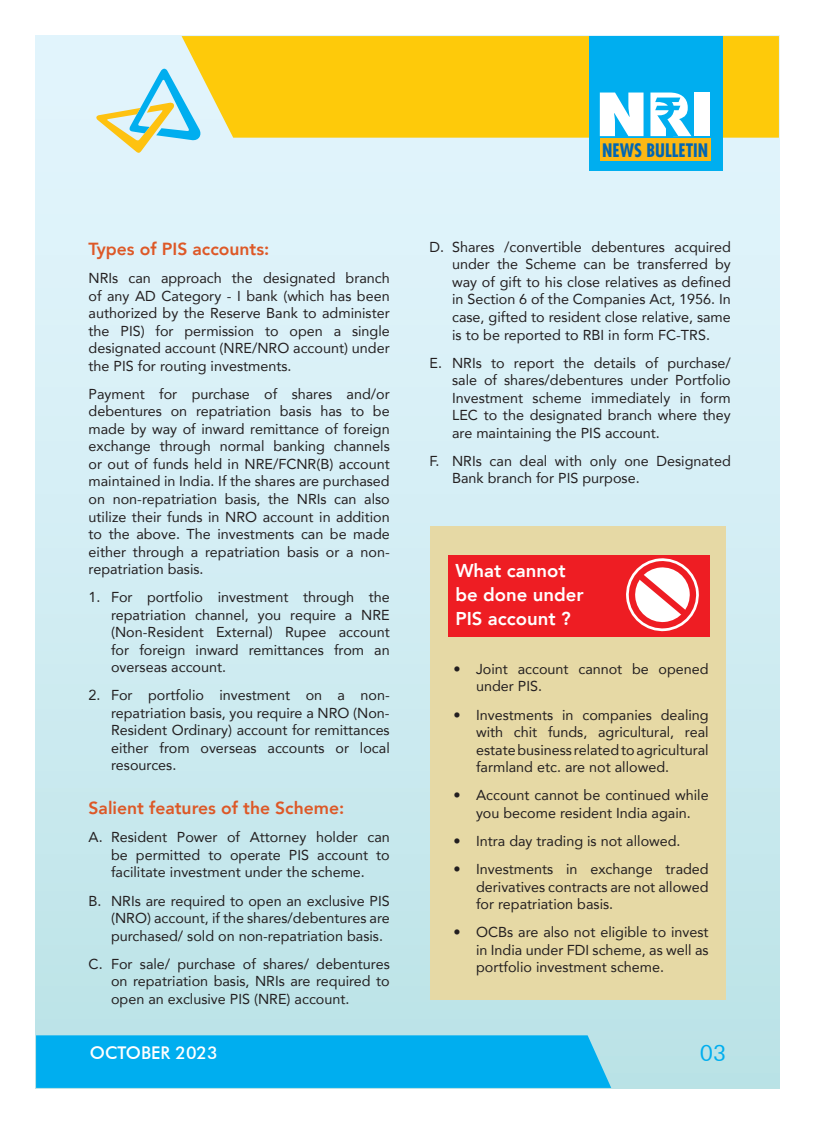
<style>
.page{position:relative;width:815px;height:1124px;background:#fff}
.page>*{position:absolute;margin:0;border:0;box-sizing:border-box;transform-origin:0 0}
.t1{font:800 57.75px "Futura Std";color:#fff}
.t2{font:22.5px "Futura BT";color:#00aeef}
.t3{font:800 18.5px/23.9px "Avenir";color:#fff}
.t4{font:700 condensed 18.12px "Futura Std";color:#0166b3}
.t5{font:800 17.5px "Avenir";color:#dd5827}
.t6{font:500 17.5px "Futura BT";color:#fff}
.t7{font:14.38px/17.5px "Avenir";color:#231f20;text-align:justify}
</style>
<div class="page">
<div style="left:35px;top:35px;width:745px;height:1053px;background:linear-gradient(to bottom,#e6f6fe,#bce3e7)"></div>
<div style="left:431px;top:526px;width:295px;height:473px;background:#e6d9a5"></div>
<div style="left:448px;top:555px;width:261px;height:81px;background:#ee1d23"></div>
<div style="left:182px;top:36px;width:597px;height:102px;background:#feca0a"></div>
<svg style="left:95px;top:69px;width:105px;height:84px;background:#c1e2dc"></svg>
<div style="left:589px;top:36px;width:133px;height:135px;background:#00aeef"></div>
<svg style="left:658px;top:102px;width:20px;height:13px"></svg>
<div style="left:600px;top:138px;width:111px;height:23px;background:#fcb814"></div>
<div style="left:36px;top:1035px;width:575px;height:52px;background:#00aeef"></div>
<svg style="left:626px;top:558px;width:73px;height:74px"></svg>
<p class="t1" style="left:596px;top:78px;width:119px">NRI</p>
<p class="t4" style="left:602px;top:139px;width:107px">NEWS BULLETIN</p>
<p class="t7" style="left:452px;top:238px;width:280px;text-indent:-22px">D. Shares /convertible debentures acquired under the Scheme can be transferred by way of gift to his close relatives as defined in Section 6 of the Companies Act, 1956. In case, gifted to resident close relative, same is to be reported to RBI in form FC-TRS.</p>
<p class="t7" style="left:452px;top:353px;width:280px;text-indent:-22px">E. NRIs to report the details of purchase/ sale of shares/debentures under Portfolio Investment scheme immediately in form LEC to the designated branch where they are maintaining the PIS account.</p>
<p class="t7" style="left:452px;top:451px;width:280px;text-indent:-22px">F. NRIs can deal with only one Designated<br>Bank branch for PIS purpose.</p>
<p class="t5" style="left:89px;top:235px;width:182px">Types of PIS accounts:</p>
<p class="t7" style="left:89px;top:269px;width:303px">NRIs can approach the designated branch of any AD Category - I bank (which has been authorized by the Reserve Bank to administer the PIS) for permission to open a single designated account (NRE/NRO account) under the PIS for routing investments.</p>
<p class="t7" style="left:89px;top:385px;width:303px">Payment for purchase of shares and/or debentures on repatriation basis has to be made by way of inward remittance of foreign exchange through normal banking channels or out of funds held in NRE/FCNR(B) account maintained in India. If the shares are purchased on non-repatriation basis, the NRIs can also utilize their funds in NRO account in addition to the above. The investments can be made either through a repatriation basis or a non&shy;repatriation basis.</p>
<p class="t7" style="left:111px;top:588px;width:280px;text-indent:-22px">1. For portfolio investment through the repatriation channel, you require a NRE (Non-Resident External) Rupee account for foreign inward remittances from an overseas account.</p>
<p class="t7" style="left:111px;top:686px;width:280px;text-indent:-22px">2. For portfolio investment on a non&shy;repatriation basis, you require a NRO (Non-Resident Ordinary) account for remittances either from overseas accounts or local resources.</p>
<p class="t5" style="left:89px;top:794px;width:257px">Salient features of the Scheme:</p>
<p class="t7" style="left:111px;top:828px;width:280px;text-indent:-22px">A. Resident Power of Attorney holder can be permitted to operate PIS account to facilitate investment under the scheme.</p>
<p class="t7" style="left:111px;top:891px;width:280px;text-indent:-22px">B. NRIs are required to open an exclusive PIS (NRO) account, if the shares/debentures are purchased/ sold on non-repatriation basis.</p>
<p class="t7" style="left:111px;top:954px;width:280px;text-indent:-22px">C. For sale/ purchase of shares/ debentures on repatriation basis, NRIs are required to open an exclusive PIS (NRE) account.</p>
<p class="t6" style="left:90px;top:1041px;width:129px">OCTOBER 2023</p>
<p class="t3" style="left:455px;top:559px;width:130px">What cannot be done under<br>PIS account ?</p>
<p class="t7" style="left:476px;top:659px;width:234px;text-indent:-22px">• Joint account cannot be opened under PIS.</p>
<p class="t7" style="left:476px;top:705px;width:234px;text-indent:-22px">• Investments in companies dealing with chit funds, agricultural, real estate business related to agricultural farmland etc. are not allowed.</p>
<p class="t7" style="left:454px;top:786px;width:257px;text-align:center">• Account cannot be continued while you become resident India again.</p>
<p class="t7" style="left:454px;top:831px;width:229px">• Intra day trading is not allowed.</p>
<p class="t7" style="left:476px;top:859px;width:234px;text-indent:-22px">• Investments in exchange traded derivatives contracts are not allowed for repatriation basis.</p>
<p class="t7" style="left:476px;top:922px;width:234px;text-indent:-22px">• OCBs are also not eligible to invest in India under FDI scheme, as well as portfolio investment scheme.</p>
<p class="t6" style="left:90px;top:1041px;width:119px">AUGUST 2023</p>
<p class="t2" style="left:700px;top:1039px;width:28px">03</p>
</div>
